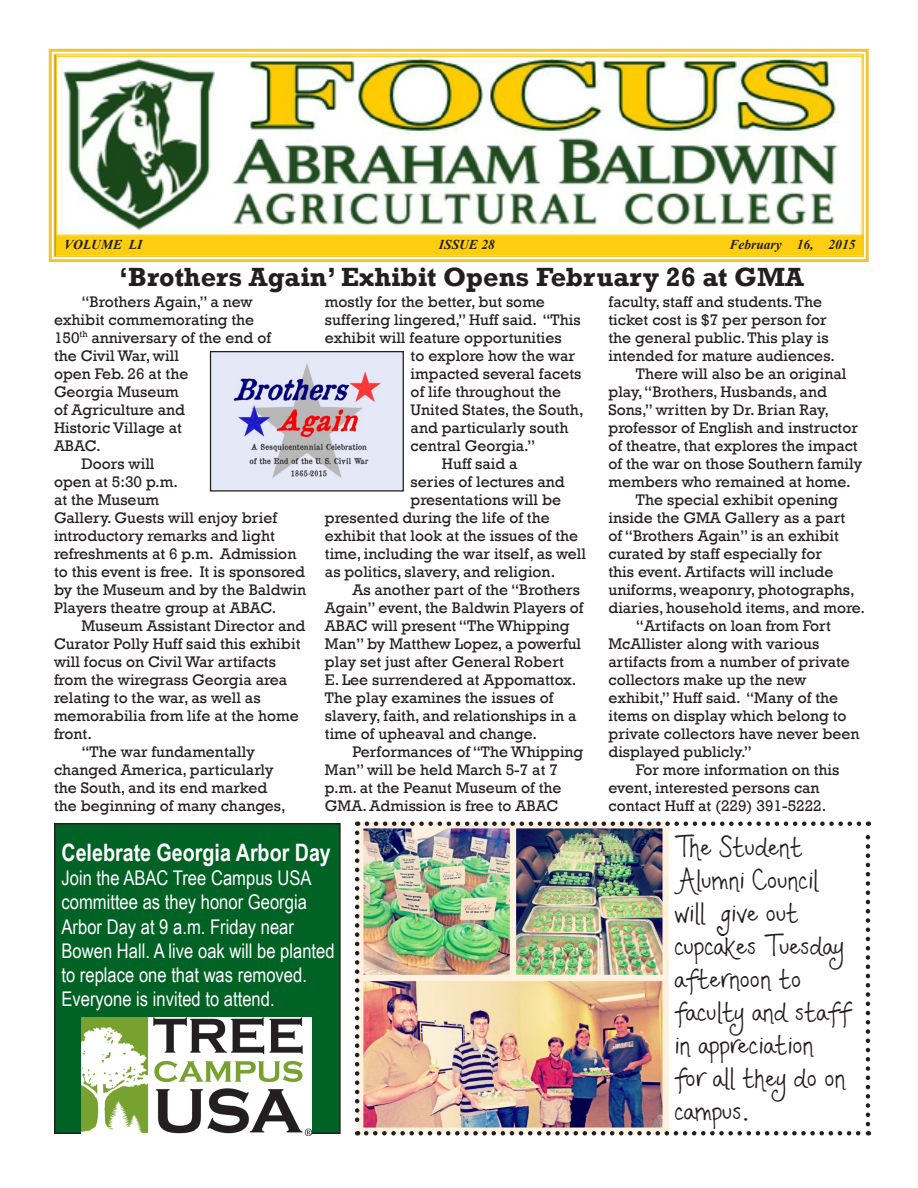
<style>
.page{position:relative;width:918px;height:1188px;background:#fff}
.page>*{position:absolute;margin:0;border:0;box-sizing:border-box;transform-origin:0 0}
.t1{font:700 27px "Rockwell";color:#231f20}
.t2{font:700 24px "Arial Narrow";color:#fff}
.t3{font:20.25px/24.3px "Arial Narrow";color:#fff}
.t4{font:19.5px/33px "DJB Fancy Nancy";color:#231f20}
.t5{font:15.75px/18px "Rockwell";color:#231f20}
.t6{font:italic 700 13.5px "Times New Roman";color:#231f20}
</style>
<div class="page">
<svg style="left:48px;top:48px;width:821px;height:215px"></svg>
<div style="left:54px;top:54px;width:810px;height:203px;border:1px solid #f1c534"></div>
<img style="left:212px;top:353px;width:190px;height:137px">
<div style="left:210px;top:351px;width:194px;height:141px;border:1px solid #231f20"></div>
<div style="left:55px;top:824px;width:285px;height:309px;background:#006224"></div>
<div style="left:54px;top:823px;width:287px;height:311px;border:2px solid #231f20"></div>
<img style="left:357px;top:826px;width:311px;height:308px">
<svg style="left:355px;top:833px;width:4px;height:303px"></svg>
<svg style="left:366px;top:1131px;width:503px;height:5px"></svg>
<svg style="left:866px;top:821px;width:4px;height:303px"></svg>
<svg style="left:357px;top:821px;width:502px;height:5px"></svg>
<img style="left:82px;top:1018px;width:229px;height:118px">
<p class="t6" style="left:64px;top:235px;width:80px">VOLUME LI</p>
<p class="t6" style="left:439px;top:235px;width:57px">ISSUE 28</p>
<p class="t6" style="left:729px;top:235px;width:128px">February 16, 2015</p>
<p class="t1" style="left:119px;top:261px;width:687px">‘Brothers Again’ Exhibit Opens February 26 at GMA</p>
<p class="t5" style="left:54px;top:293px;width:218px;text-indent:27px">“Brothers Again,” a new exhibit commemorating the<br>150<sup>th</sup> anniversary of the end of the Civil War, will<br>open Feb. 26 at the<br>Georgia Museum<br>of Agriculture and<br>Historic Village at<br>ABAC.</p>
<p class="t5" style="left:54px;top:455px;width:254px;text-indent:27px">Doors will<br>open at 5:30 p.m.<br>at the Museum<br>Gallery. Guests will enjoy brief introductory remarks and light refreshments at 6 p.m. Admission to this event is free. It is sponsored by the Museum and by the Baldwin<br>Players theatre group at ABAC.</p>
<p class="t5" style="left:54px;top:617px;width:253px;text-indent:27px">Museum Assistant Director and<br>Curator Polly Huff said this exhibit will focus on Civil War artifacts from the wiregrass Georgia area relating to the war, as well as memorabilia from life at the home front.</p>
<p class="t5" style="left:54px;top:743px;width:233px;text-indent:27px">“The war fundamentally changed America, particularly the South, and its end marked the beginning of many changes,</p>
<p class="t5" style="left:325px;top:293px;width:222px">mostly for the better, but some</p>
<p class="t5" style="left:325px;top:311px;width:257px">suffering lingered,” Huff said. “This</p>
<p class="t5" style="left:325px;top:329px;width:238px">exhibit will feature opportunities</p>
<p class="t5" style="left:411px;top:347px;width:166px">to explore how the war</p>
<p class="t5" style="left:411px;top:365px;width:172px">impacted several facets</p>
<p class="t5" style="left:411px;top:383px;width:152px">of life throughout the</p>
<p class="t5" style="left:411px;top:401px;width:174px">United States, the South,</p>
<p class="t5" style="left:411px;top:419px;width:159px">and particularly south</p>
<p class="t5" style="left:411px;top:437px;width:126px">central Georgia.”</p>
<p class="t5" style="left:442px;top:455px;width:77px">Huff said a</p>
<p class="t5" style="left:411px;top:473px;width:156px">series of lectures and</p>
<p class="t5" style="left:411px;top:491px;width:152px">presentations will be</p>
<p class="t5" style="left:325px;top:509px;width:226px">presented during the life of the</p>
<p class="t5" style="left:325px;top:527px;width:255px">exhibit that look at the issues of the</p>
<p class="t5" style="left:325px;top:545px;width:263px">time, including the war itself, as well</p>
<p class="t5" style="left:325px;top:563px;width:232px">as politics, slavery, and religion.</p>
<p class="t5" style="left:325px;top:581px;width:260px;text-indent:27px">As another part of the “Brothers Again” event, the Baldwin Players of ABAC will present “The Whipping Man” by Matthew Lopez, a powerful play set just after General Robert<br>E. Lee surrendered at Appomattox.<br>The play examines the issues of slavery, faith, and relationships in a time of upheaval and change.</p>
<p class="t5" style="left:325px;top:743px;width:260px;text-indent:27px">Performances of “The Whipping<br>Man” will be held March 5-7 at 7 p.m. at the Peanut Museum of the<br>GMA. Admission is free to ABAC</p>
<p class="t5" style="left:609px;top:293px;width:228px">faculty, staff and students. The ticket cost is $7 per person for the general public. This play is intended for mature audiences.</p>
<p class="t5" style="left:609px;top:365px;width:255px;text-indent:27px">There will also be an original play, “Brothers, Husbands, and<br>Sons,” written by Dr. Brian Ray, professor of English and instructor of theatre, that explores the impact of the war on those Southern family members who remained at home.</p>
<p class="t5" style="left:609px;top:491px;width:258px;text-indent:27px">The special exhibit opening inside the GMA Gallery as a part<br>of “Brothers Again” is an exhibit curated by staff especially for<br>this event. Artifacts will include uniforms, weaponry, photographs, diaries, household items, and more.</p>
<p class="t5" style="left:609px;top:617px;width:253px;text-indent:27px">“Artifacts on loan from Fort<br>McAllister along with various artifacts from a number of private collectors make up the new exhibit,” Huff said. “Many of the items on display which belong to private collectors have never been displayed publicly.”</p>
<p class="t5" style="left:609px;top:761px;width:232px;text-indent:27px">For more information on this event, interested persons can contact Huff at (229) 391-5222.</p>
<p class="t2" style="left:62px;top:834px;width:271px">Celebrate Georgia Arbor Day</p>
<p class="t3" style="left:62px;top:865px;width:275px">Join the ABAC Tree Campus USA committee as they honor Georgia<br>Arbor Day at 9 a.m. Friday near<br>Bowen Hall. A live oak will be planted to replace one that was removed.<br>Everyone is invited to attend.</p>
<p class="t4" style="left:675px;top:833px;width:178px">The Student<br>Alumni Council will give out cupcakes Tuesday afternoon to faculty and staff in appreciation<br>for all they do on campus.</p>
</div>
